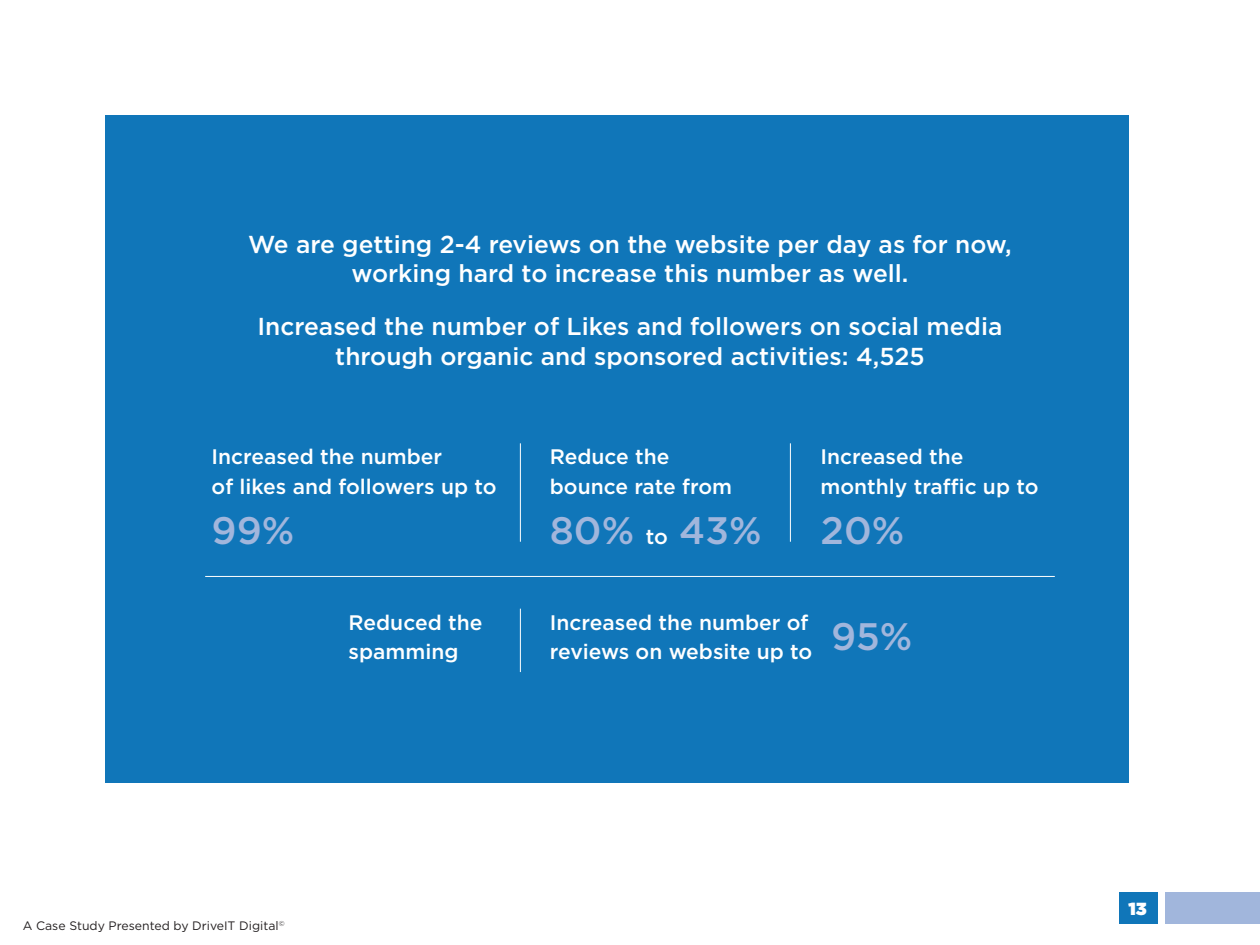
<style>
.page{position:relative;width:1260px;height:945px;background:#fff}
.page>*{position:absolute;margin:0;border:0;box-sizing:border-box;transform-origin:0 0}
.t1{font:500 38.32px "Gotham";color:#a1b6dc}
.t2{font:500 24.5px/29.8px "Gotham";color:#fff;text-align:center}
.t3{font:500 21px/29.8px "Gotham";color:#fff}
.t4{font:900 17.5px "Gotham";color:#fff}
.t5{font:12.25px "Gotham";color:#231f20}
.s1{font-size:21px;color:#fff}
</style>
<div class="page">
<div style="left:105px;top:115px;width:1024px;height:668px;background:#1076b9"></div>
<div style="left:1166px;top:892px;width:94px;height:32px;background:#a1b6dc"></div>
<div style="left:1119px;top:892px;width:39px;height:32px;background:#1076b9"></div>
<hr style="left:520px;top:609px;width:1px;height:63px;background:#fff">
<hr style="left:520px;top:443px;width:1px;height:99px;background:#fff">
<hr style="left:790px;top:443px;width:1px;height:99px;background:#fff">
<hr style="left:205px;top:576px;width:850px;height:1px;background:#fff">
<p class="t2" style="left:248px;top:229px;width:765px">We are getting 2-4 reviews on the website per day as for now, working hard to increase this number as well.</p>
<p class="t2" style="left:258px;top:311px;width:746px">Increased the number of Likes and followers on social media through organic and sponsored activities: 4,525</p>
<p class="t3" style="left:212px;top:442px;width:286px">Increased the number<br>of likes and followers up to</p>
<p class="t3" style="left:550px;top:442px;width:184px">Reduce the bounce rate from</p>
<p class="t3" style="left:821px;top:442px;width:219px">Increased the monthly traffic up to</p>
<h1 class="t1" style="left:212px;top:506px;width:84px">99%</h1>
<h1 class="t1" style="left:550px;top:506px;width:213px">80% <span class="s1">to</span> 43%</h1>
<h1 class="t1" style="left:821px;top:506px;width:85px">20%</h1>
<p class="t3" style="left:550px;top:607px;width:264px">Increased the number of reviews on website up to</p>
<p class="t3" style="left:349px;top:607px;width:135px">Reduced the spamming</p>
<h1 class="t1" style="left:831px;top:612px;width:83px">95%</h1>
<p class="t5" style="left:23px;top:918px;width:263px">A Case Study Presented by DriveIT Digital<sup>©</sup></p>
<p class="t4" style="left:1128px;top:897px;width:20px">13</p>
</div>
